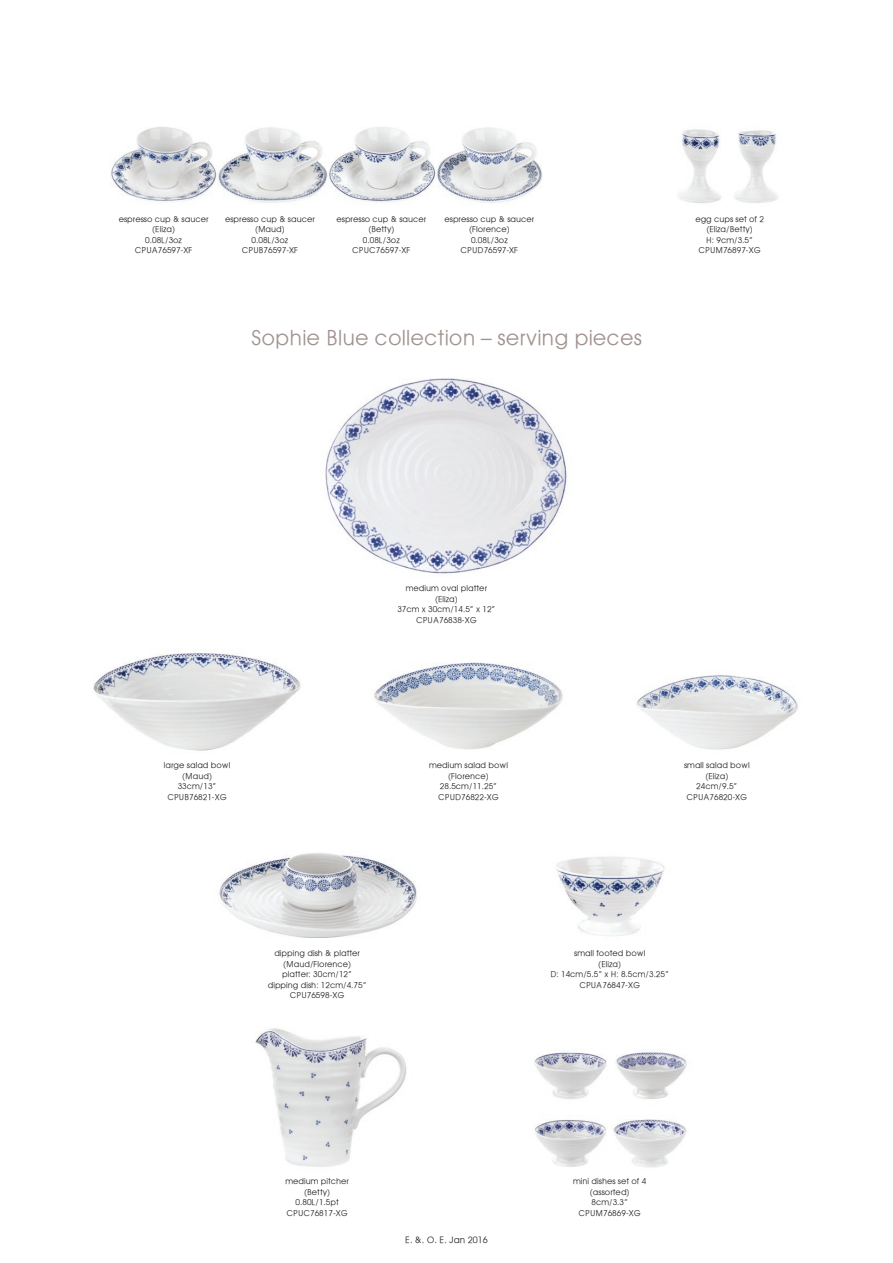
<style>
.page{position:relative;width:893px;height:1263px;background:#fff}
.page>*{position:absolute;margin:0;border:0;box-sizing:border-box;transform-origin:0 0}
.t1{font:21px "Avant Garde";color:#a19390}
.t2{font:9px "Avant Garde";color:#231f20}
.t3{font:8.25px/10.5px "Avant Garde";color:#231f20;text-align:center}
</style>
<div class="page">
<img style="left:679px;top:129px;width:42px;height:74px">
<img style="left:734px;top:130px;width:45px;height:73px">
<img style="left:325px;top:378px;width:242px;height:196px">
<img style="left:93px;top:653px;width:208px;height:98px">
<img style="left:374px;top:662px;width:189px;height:88px">
<img style="left:637px;top:675px;width:161px;height:75px">
<img style="left:111px;top:127px;width:431px;height:76px">
<img style="left:219px;top:853px;width:198px;height:85px">
<img style="left:556px;top:856px;width:109px;height:80px">
<img style="left:255px;top:1028px;width:152px;height:139px">
<img style="left:534px;top:1052px;width:153px;height:116px">
<p class="t3" style="left:119px;top:213px;width:91px">espresso cup &amp; saucer (Eliza)<br>0.08L/3oz<br>CPUA76597-XF</p>
<p class="t3" style="left:225px;top:213px;width:91px">espresso cup &amp; saucer (Maud)<br>0.08L/3oz<br>CPUB76597-XF</p>
<p class="t3" style="left:336px;top:213px;width:91px">espresso cup &amp; saucer (Betty)<br>0.08L/3oz<br>CPUC76597-XF</p>
<p class="t3" style="left:444px;top:213px;width:91px">espresso cup &amp; saucer (Florence)<br>0.08L/3oz<br>CPUD76597-XF</p>
<p class="t3" style="left:695px;top:213px;width:70px">egg cups set of 2 (Eliza/Betty)<br>H: 9cm/3.5”<br>CPUM76897-XG</p>
<h1 class="t1" style="left:251px;top:324px;width:392px">Sophie Blue collection – serving pieces</h1>
<p class="t3" style="left:397px;top:583px;width:100px">medium oval platter (Eliza)<br>37cm x 30cm/14.5” x 12”<br>CPUA76838-XG</p>
<p class="t3" style="left:164px;top:760px;width:68px">large salad bowl (Maud)<br>33cm/13”<br>CPUB76821-XG</p>
<p class="t3" style="left:429px;top:760px;width:81px">medium salad bowl (Florence)<br>28.5cm/11.25”<br>CPUD76822-XG</p>
<p class="t3" style="left:684px;top:760px;width:67px">small salad bowl (Eliza)<br>24cm/9.5”<br>CPUA76820-XG</p>
<p class="t3" style="left:268px;top:948px;width:100px">dipping dish &amp; platter (Maud/Florence)<br>platter: 30cm/12” dipping dish: 12cm/4.75”<br>CPU76598-XG</p>
<p class="t3" style="left:550px;top:948px;width:120px">small footed bowl<br>(Eliza)<br>D: 14cm/5.5” x H: 8.5cm/3.25”<br>CPUA76847-XG</p>
<p class="t3" style="left:285px;top:1176px;width:65px">medium pitcher (Betty)<br>0.80L/1.5pt<br>CPUC76817-XG</p>
<p class="t3" style="left:573px;top:1176px;width:75px">mini dishes set of 4 (assorted)<br>8cm/3.3”<br>CPUM76869-XG</p>
<p class="t2" style="left:405px;top:1235px;width:84px">E. &amp;. O. E. Jan 2016</p>
</div>
